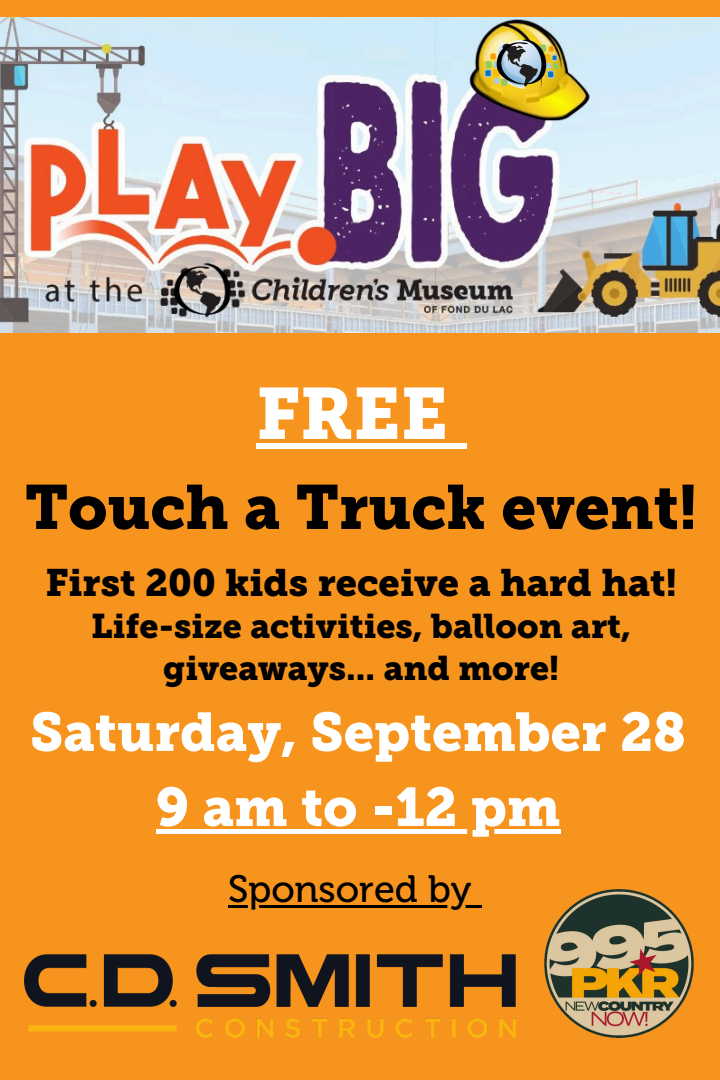
<style>
.page{position:relative;width:720px;height:1080px;background:#f7941e}
.page>*{position:absolute;margin:0;border:0;box-sizing:border-box;transform-origin:0 0}
.t1{font:72px "Museo Slab 900";color:#fff}
.t2{font:62px "Museo Slab 900";color:#000}
.t3{font:54px "Museo Slab 900";color:#fff}
.t4{font:38px "Museo Slab 900";color:#000}
.t5{font:38px "Museo 500";color:#000}
.t6{font:34px/42px "Museo Slab 900";color:#000;text-align:center}
</style>
<div class="page">
<img style="left:0;top:17px;width:720px;height:316px">
<div style="left:256px;top:443px;width:192px;height:6px;background:#fff"></div>
<div style="left:448px;top:443px;width:18px;height:6px;background:#fff"></div>
<img style="left:459px;top:23px;width:116px;height:66px">
<img style="left:544px;top:889px;width:149px;height:149px">
<img style="left:24px;top:954px;width:491px;height:84px">
<hr style="left:156px;top:829px;width:404px;height:4px;background:#fff">
<hr style="left:228px;top:905px;width:244px;height:3px;background:#000">
<svg style="left:472px;top:905px;width:10px;height:3px"></svg>
<p class="t1" style="left:256px;top:371px;width:193px">FREE</p>
<p class="t2" style="left:25px;top:471px;width:674px">Touch a Truck event!</p>
<h1 class="t4" style="left:45px;top:561px;width:633px">First 200 kids receive a hard hat!</h1>
<p class="t6" style="left:91px;top:606px;width:541px">Life-size activities, balloon art, giveaways... and more!</p>
<p class="t3" style="left:30px;top:700px;width:657px">Saturday, September 28</p>
<p class="t3" style="left:156px;top:775px;width:406px">9 am to -12 pm</p>
<p class="t5" style="left:228px;top:867px;width:245px">Sponsored by</p>
</div>
